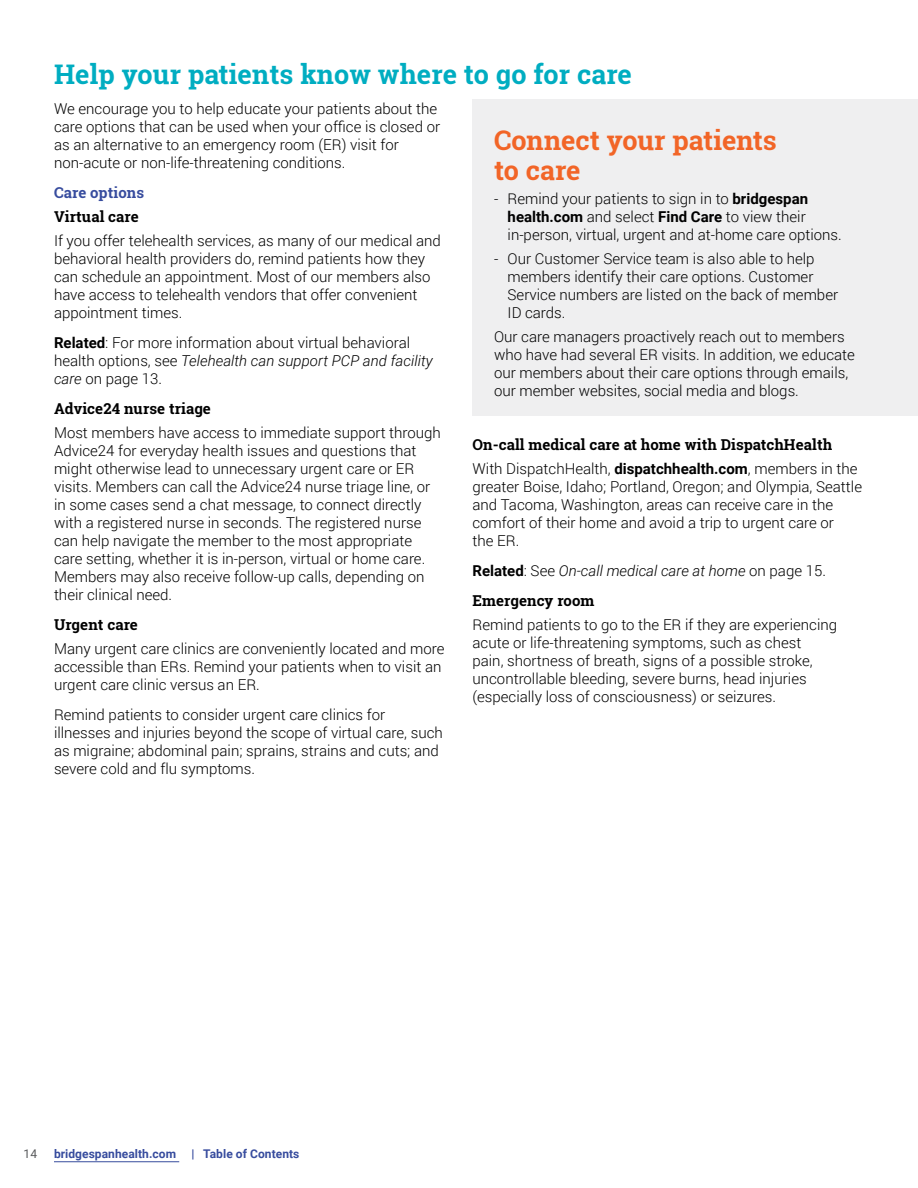
<style>
.page{position:relative;width:918px;height:1188px;background:#fff}
.page>*{position:absolute;margin:0;border:0;box-sizing:border-box;transform-origin:0 0}
.t1{font:700 27px "Roboto Slab";letter-spacing:.005em;color:#00adc1}
.t2{font:700 27px/30px "Roboto Slab";letter-spacing:-.005em;color:#f26527}
.t3{font:300 15px/18px "Roboto";color:#000}
.t4{font:700 15px "Roboto Slab";letter-spacing:.005em;color:#000}
.t5{font:italic 300 15px "Roboto";color:#000}
.t6{font:700 15px "Roboto Slab";letter-spacing:.005em;color:#374c9e}
.t7{font:700 12px "Roboto";letter-spacing:.005em;color:#374c9e}
.t8{font:12px "Roboto";color:#58595b}
.s1{font-weight:700}
.s2{font-style:italic}
.s3{font-weight:700;font-style:normal}
.s4{font-style:normal}
</style>
<div class="page">
<hr style="left:54px;top:1161px;width:125px;height:1px;background:#374c9e">
<div style="left:472px;top:99px;width:446px;height:317px;background:#efeff0"></div>
<h1 class="t1" style="left:54px;top:56px;width:580px">Help your patients know where to go for care</h1>
<p class="t3" style="left:54px;top:99px;width:388px">We encourage you to help educate your patients about the care options that can be used when your office is closed or as an alternative to an emergency room (ER) visit for non-acute or non-life-threatening conditions.</p>
<p class="t6" style="left:54px;top:182px;width:92px">Care options</p>
<p class="t4" style="left:54px;top:206px;width:86px">Virtual care</p>
<p class="t3" style="left:54px;top:231px;width:388px">If you offer telehealth services, as many of our medical and behavioral health providers do, remind patients how they can schedule an appointment. Most of our members also have access to telehealth vendors that offer convenient appointment times.</p>
<p class="t3" style="left:54px;top:333px;width:380px"><span class="s1">Related</span>: For more information about virtual behavioral health options, see <span class="s2">Telehealth can support PCP and facility care</span> on page 13.</p>
<p class="t4" style="left:54px;top:398px;width:158px">Advice24 nurse triage</p>
<p class="t3" style="left:54px;top:423px;width:389px">Most members have access to immediate support through Advice24 for everyday health issues and questions that might otherwise lead to unnecessary urgent care or ER visits. Members can call the Advice24 nurse triage line, or in some cases send a chat message, to connect directly with a registered nurse in seconds. The registered nurse can help navigate the member to the most appropriate care setting, whether it is in-person, virtual or home care.<br>Members may also receive follow-up calls, depending on their clinical need.</p>
<p class="t4" style="left:54px;top:614px;width:85px">Urgent care</p>
<p class="t3" style="left:54px;top:639px;width:392px">Many urgent care clinics are conveniently located and more accessible than ERs. Remind your patients when to visit an urgent care clinic versus an ER.</p>
<p class="t3" style="left:54px;top:705px;width:390px">Remind patients to consider urgent care clinics for illnesses and injuries beyond the scope of virtual care, such as migraine; abdominal pain; sprains, strains and cuts; and severe cold and flu symptoms.</p>
<h1 class="t2" style="left:494px;top:125px;width:284px">Connect your patients to care</h1>
<p class="t3" style="left:508px;top:189px;width:336px;text-indent:-14px">- Remind your patients to sign in to <span class="s1">bridgespan health.com</span> and select <span class="s1">Find Care</span> to view their in-person, virtual, urgent and at-home care options.</p>
<p class="t3" style="left:508px;top:249px;width:332px;text-indent:-14px">- Our Customer Service team is also able to help members identify their care options. Customer Service numbers are listed on the back of member ID cards.</p>
<p class="t3" style="left:494px;top:327px;width:362px">Our care managers proactively reach out to members who have had several ER visits. In addition, we educate our members about their care options through emails, our member websites, social media and blogs.</p>
<p class="t4" style="left:473px;top:434px;width:361px">On-call medical care at home with DispatchHealth</p>
<p class="t3" style="left:473px;top:459px;width:391px">With DispatchHealth, <span class="s1">dispatchhealth.com</span>, members in the greater Boise, Idaho; Portland, Oregon; and Olympia, Seattle and Tacoma, Washington, areas can receive care in the comfort of their home and avoid a trip to urgent care or<br>the ER.</p>
<p class="t5" style="left:473px;top:560px;width:355px"><span class="s3">Related</span><span class="s4">: See</span> On-call medical care at home <span class="s4">on page 15.</span></p>
<p class="t4" style="left:473px;top:590px;width:124px">Emergency room</p>
<p class="t3" style="left:473px;top:615px;width:366px">Remind patients to go to the ER if they are experiencing acute or life-threatening symptoms, such as chest<br>pain, shortness of breath, signs of a possible stroke, uncontrollable bleeding, severe burns, head injuries (especially loss of consciousness) or seizures.</p>
<p class="t8" style="left:24px;top:1145px;width:15px">14</p>
<p class="t7" style="left:54px;top:1145px;width:124px">bridgespanhealth.com</p>
<p class="t7" style="left:191px;top:1145px;width:110px">| Table of Contents</p>
</div>
